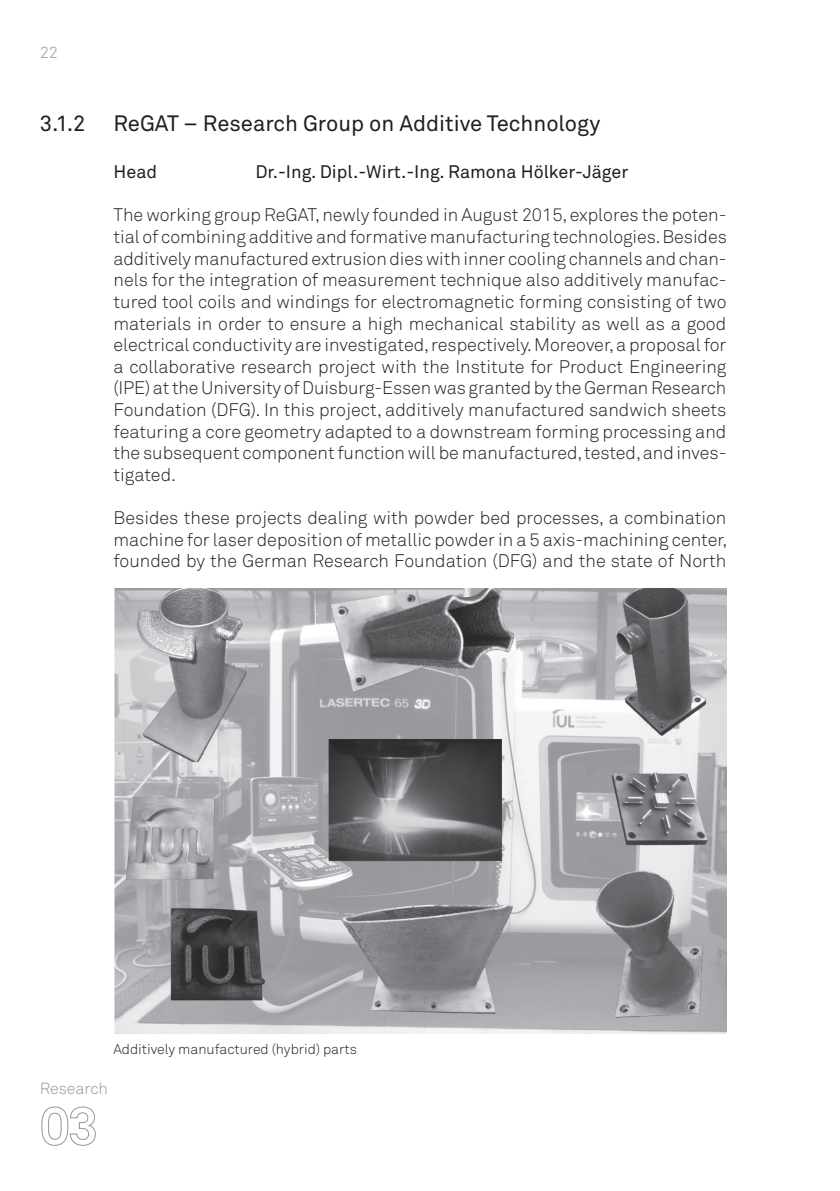
<style>
.page{position:relative;width:840px;height:1191px;background:#fff}
.page>*{position:absolute;margin:0;border:0;box-sizing:border-box;transform-origin:0 0}
.t1{font:22px "Akkurat Office";color:#231f20}
.t2{font:18px/21.6px "Akkurat Light Office";color:#231f20;text-align:justify}
.t3{font:18px "Akkurat Office";color:#231f20}
.t4{font:16px "Akkurat Light Office";color:#939598}
.t5{font:14px "Akkurat Light Office";color:#231f20}
</style>
<div class="page">
<svg style="left:41px;top:1106px;width:55px;height:40px"></svg>
<img style="left:115px;top:589px;width:611px;height:444px">
<p class="t4" style="left:40px;top:43px;width:20px">22</p>
<p class="t1" style="left:40px;top:110px;width:47px">3.1.2</p>
<p class="t1" style="left:113px;top:110px;width:488px">ReGAT – Research Group on Additive Technology</p>
<p class="t3" style="left:113px;top:161px;width:45px">Head</p>
<p class="t3" style="left:255px;top:161px;width:374px">Dr.-Ing. Dipl.-Wirt.-Ing. Ramona Hölker-Jäger</p>
<p class="t2" style="left:113px;top:205px;width:614px">The working group ReGAT, newly founded in August 2015, explores the poten&shy;tial of combining additive and formative manufacturing technologies. Besides additively manufactured extrusion dies with inner cooling channels and chan&shy;nels for the integration of measurement technique also additively manufac&shy;tured tool coils and windings for electromagnetic forming consisting of two materials in order to ensure a high mechanical stability as well as a good electrical conductivity are investigated, respectively. Moreover, a proposal for a collaborative research project with the Institute for Product Engineering (IPE) at the University of Duisburg-Essen was granted by the German Research Foundation (DFG). In this project, additively manufactured sandwich sheets featuring a core geometry adapted to a downstream forming processing and the subsequent component function will be manufactured, tested, and inves&shy;tigated.</p>
<p class="t2" style="left:113px;top:507px;width:615px">Besides these projects dealing with powder bed processes, a combination machine for laser deposition of metallic powder in a 5 axis-machining center, founded by the German Research Foundation (DFG) and the state of North</p>
<p class="t5" style="left:113px;top:1040px;width:245px">Additively manufactured (hybrid) parts</p>
<p class="t4" style="left:40px;top:1078px;width:69px">Research</p>
</div>
